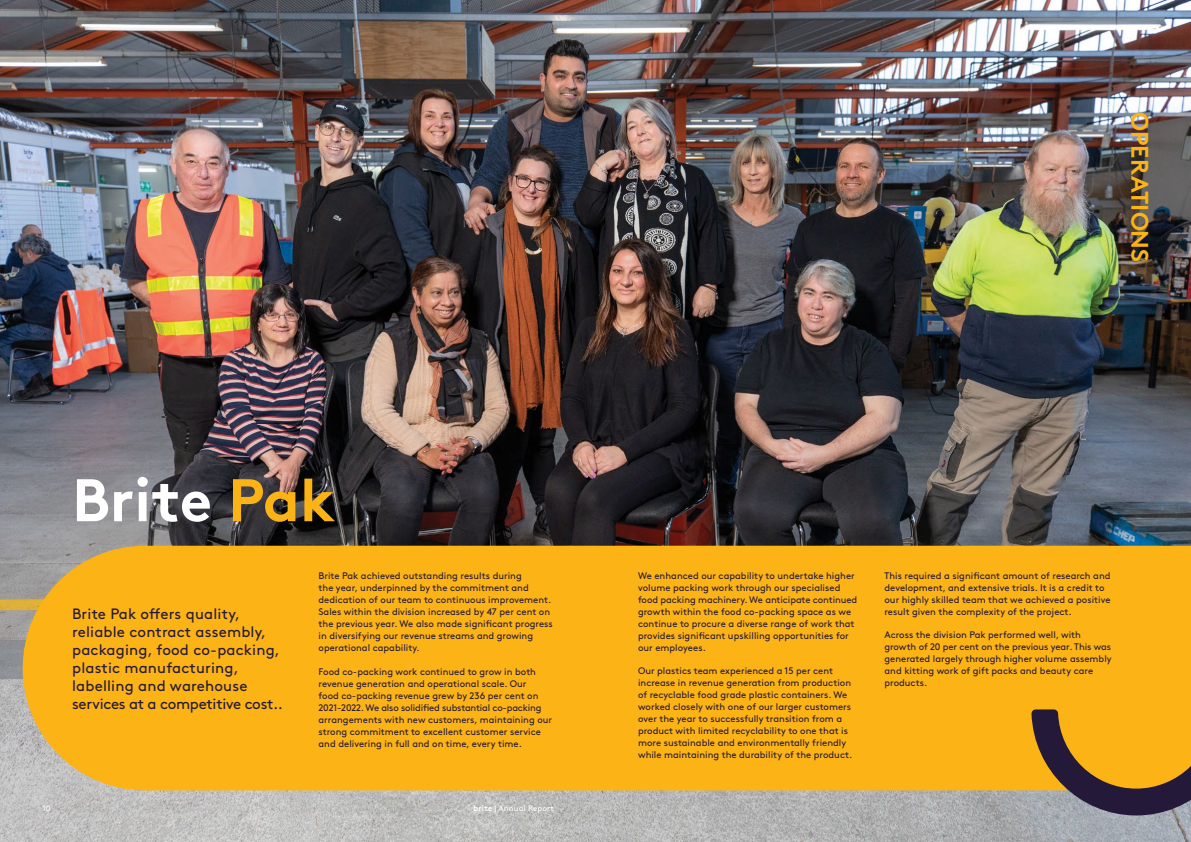
<style>
.page{position:relative;width:1191px;height:842px;background:#fff}
.page>*{position:absolute;margin:0;border:0;box-sizing:border-box;transform-origin:0 0}
.t1{font:700 60px "Brown";color:#fff}
.t2{font:700 24px "Brown";color:#fcb316}
.t3{font:15px/18px "Brown";letter-spacing:.01em;color:#25193a}
.t4{font:9.5px/12px "Brown";color:#25193a}
.t5{font:8px "Brown";letter-spacing:.01em;color:#fff}
.s1{color:#fcb316}
.s2{font-weight:700}
</style>
<div class="page">
<img style="left:0;top:0;width:1191px;height:842px">
<div style="left:23px;top:546px;width:1168px;height:245px;background:#fcb316"></div>
<svg style="left:1031px;top:709px;width:160px;height:106px;background:#af8131"></svg>
<h2 class="t2" style="left:1159px;top:112px;width:152px;rotate:90deg">OPERATIONS</h2>
<p class="t5" style="left:43px;top:802px;width:10px">10</p>
<h1 class="t1" style="left:72px;top:452px;width:265px">Brite <span class="s1">Pak</span></h1>
<h3 class="t3" style="left:72px;top:603px;width:212px">Brite Pak offers quality, reliable contract assembly, packaging, food co-packing, plastic manufacturing, labelling and warehouse services at a competitive cost..</h3>
<p class="t4" style="left:318px;top:568px;width:236px">Brite Pak achieved outstanding results during<br>the year, underpinned by the commitment and dedication of our team to continuous improvement.<br>Sales within the division increased by 47 per cent on the previous year. We also made significant progress in diversifying our revenue streams and growing operational capability.</p>
<p class="t4" style="left:318px;top:664px;width:235px">Food co-packing work continued to grow in both revenue generation and operational scale. Our<br>food co-packing revenue grew by 236 per cent on 2021-2022. We also solidified substantial co-packing arrangements with new customers, maintaining our strong commitment to excellent customer service and delivering in full and on time, every time.</p>
<p class="t5" style="left:473px;top:802px;width:82px"><span class="s2">brite</span> | Annual Report</p>
<p class="t4" style="left:638px;top:568px;width:221px">We enhanced our capability to undertake higher volume packing work through our specialised food packing machinery. We anticipate continued growth within the food co-packing space as we continue to procure a diverse range of work that provides significant upskilling opportunities for our employees.</p>
<p class="t4" style="left:638px;top:664px;width:216px">Our plastics team experienced a 15 per cent increase in revenue generation from production of recyclable food grade plastic containers. We worked closely with one of our larger customers over the year to successfully transition from a product with limited recyclability to one that is more sustainable and environmentally friendly while maintaining the durability of the product.</p>
<p class="t4" style="left:884px;top:568px;width:228px">This required a significant amount of research and development, and extensive trials. It is a credit to our highly skilled team that we achieved a positive result given the complexity of the project.</p>
<p class="t4" style="left:884px;top:628px;width:229px">Across the division Pak performed well, with growth of 20 per cent on the previous year. This was generated largely through higher volume assembly and kitting work of gift packs and beauty care products.</p>
</div>
